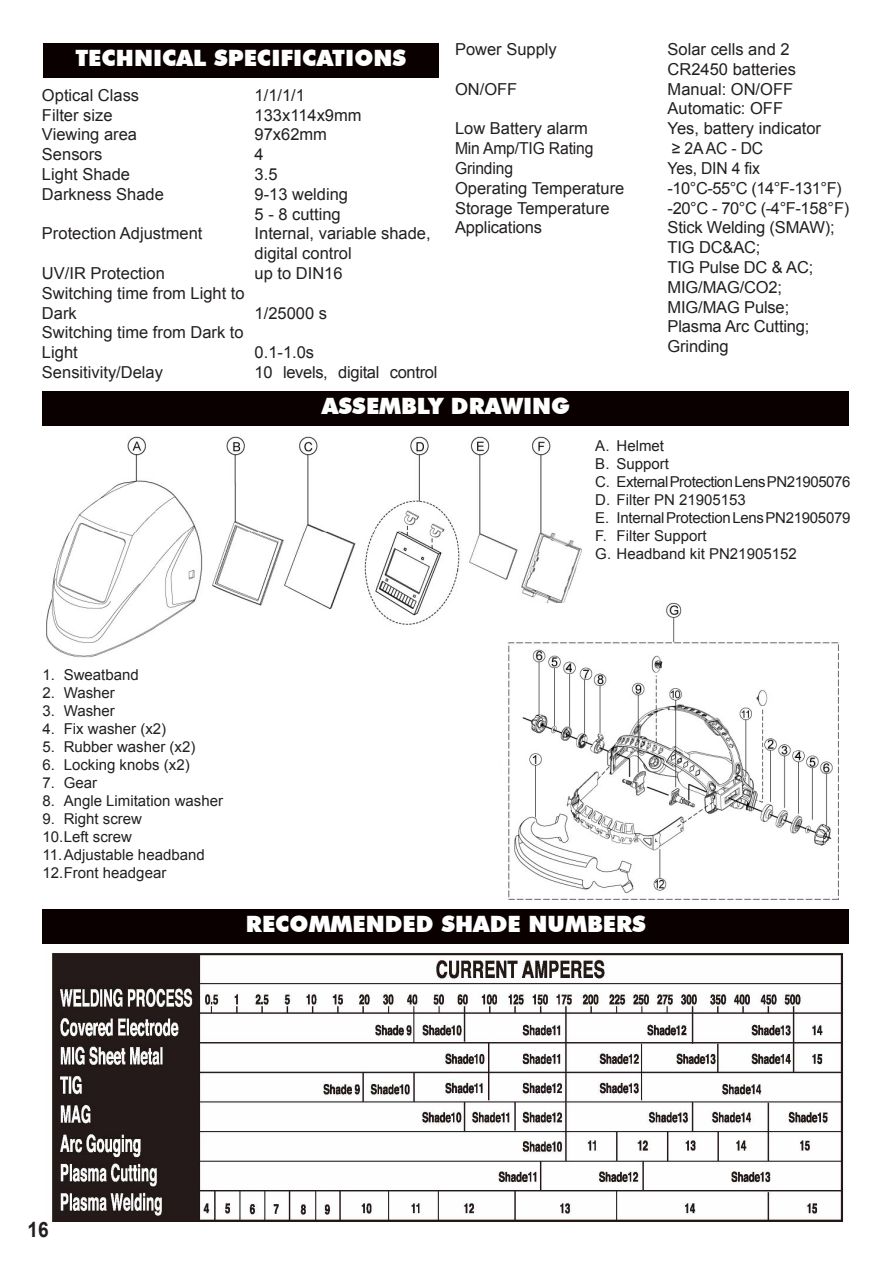
<style>
.page{position:relative;width:893px;height:1263px;background:#fff}
.page>*{position:absolute;margin:0;border:0;box-sizing:border-box;transform-origin:0 0}
.titolo_paragrafo{font:900 22.5px "Futura BT";color:#fff}
.t1{font:700 21.15px "Arial";color:#231f20;scale:.9 1}
.t2{font:16.5px/19.8px "Arial";color:#231f20}
.t3{font:16.5px "Arial";color:#231f20;scale:.95 1}
.t4{font:16.5px "Arial";letter-spacing:-.02em;color:#231f20}
.t5{font:15px/18px "Arial";color:#231f20}
.t6{font:15px "Arial";letter-spacing:-.03em;color:#231f20}
.t7{font:15px "Arial";letter-spacing:-.02em;color:#231f20}
</style>
<div class="page">
<div style="left:43px;top:909px;width:806px;height:34px;background:#0a0000"></div>
<img style="left:52px;top:952px;width:792px;height:269px">
<div style="left:43px;top:392px;width:806px;height:34px;background:#0a0000"></div>
<div style="left:43px;top:43px;width:395px;height:34px;background:#0a0000"></div>
<img style="left:47px;top:436px;width:534px;height:222px">
<img style="left:501px;top:604px;width:338px;height:296px">
<p class="titolo_paragrafo" style="left:75px;top:44px;width:332px">TECHNICAL SPECIFICATIONS</p>
<p class="t2" style="left:42px;top:85px;width:99px">Optical Class</p>
<p class="t2" style="left:255px;top:85px;width:52px">1/1/1/1</p>
<p class="t2" style="left:42px;top:105px;width:72px">Filter size</p>
<p class="t2" style="left:255px;top:105px;width:108px">133x114x9mm</p>
<p class="t2" style="left:42px;top:125px;width:97px">Viewing area</p>
<p class="t2" style="left:255px;top:125px;width:74px">97x62mm</p>
<p class="t2" style="left:42px;top:145px;width:62px">Sensors</p>
<p class="t2" style="left:255px;top:145px;width:11px">4</p>
<p class="t2" style="left:42px;top:164px;width:90px">Light Shade</p>
<p class="t2" style="left:255px;top:164px;width:24px">3.5</p>
<p class="t2" style="left:42px;top:184px;width:123px">Darkness Shade</p>
<p class="t2" style="left:255px;top:184px;width:95px">9-13 welding</p>
<p class="t2" style="left:255px;top:204px;width:88px">5 - 8 cutting</p>
<p class="t2" style="left:42px;top:224px;width:162px">Protection Adjustment</p>
<p class="t2" style="left:255px;top:224px;width:178px">Internal, variable shade,</p>
<p class="t2" style="left:255px;top:244px;width:99px">digital control</p>
<p class="t2" style="left:42px;top:263px;width:124px">UV/IR Protection</p>
<p class="t2" style="left:255px;top:263px;width:90px">up to DIN16</p>
<p class="t2" style="left:42px;top:283px;width:204px">Switching time from Light to</p>
<p class="t2" style="left:42px;top:303px;width:36px">Dark</p>
<p class="t2" style="left:255px;top:303px;width:74px">1/25000 s</p>
<p class="t2" style="left:42px;top:323px;width:203px">Switching time from Dark to</p>
<p class="t2" style="left:42px;top:343px;width:37px">Light</p>
<p class="t2" style="left:255px;top:343px;width:61px">0.1-1.0s</p>
<p class="t2" style="left:42px;top:362px;width:123px">Sensitivity/Delay</p>
<p class="t4" style="left:255px;top:361px;width:184px">10 levels, digital control</p>
<p class="t2" style="left:455px;top:40px;width:103px">Power Supply</p>
<p class="t2" style="left:668px;top:40px;width:130px">Solar cells and 2<br>CR2450 batteries</p>
<p class="t2" style="left:455px;top:79px;width:64px">ON/OFF</p>
<p class="t2" style="left:668px;top:79px;width:127px">Manual: ON/OFF<br>Automatic: OFF</p>
<p class="t2" style="left:455px;top:119px;width:134px">Low Battery alarm</p>
<p class="t2" style="left:668px;top:119px;width:155px">Yes, battery indicator</p>
<p class="t3" style="left:455px;top:137px;width:147px">Min Amp/TIG Rating</p>
<p class="t3" style="left:672px;top:137px;width:98px">≥ 2A AC - DC</p>
<p class="t3" style="left:455px;top:157px;width:63px">Grinding</p>
<p class="t3" style="left:668px;top:157px;width:99px">Yes, DIN 4 fix</p>
<p class="t2" style="left:455px;top:178px;width:171px">Operating Temperature</p>
<p class="t2" style="left:668px;top:178px;width:176px">-10°C-55°C (14°F-131°F)</p>
<p class="t2" style="left:455px;top:198px;width:156px">Storage Temperature</p>
<p class="t2" style="left:668px;top:198px;width:183px">-20°C - 70°C (-4°F-158°F)</p>
<p class="t2" style="left:455px;top:218px;width:89px">Applications</p>
<p class="t2" style="left:668px;top:218px;width:169px">Stick Welding (SMAW);<br>TIG DC&amp;AC;<br>TIG Pulse DC &amp; AC;<br>MIG/MAG/CO2;<br>MIG/MAG Pulse;<br>Plasma Arc Cutting;<br>Grinding</p>
<p class="titolo_paragrafo" style="left:322px;top:393px;width:249px">ASSEMBLY DRAWING</p>
<p class="t5" style="left:595px;top:437px;width:70px">A. Helmet</p>
<p class="t5" style="left:595px;top:455px;width:75px">B. Support</p>
<p class="t6" style="left:595px;top:472px;width:257px">C. External Protection Lens PN21905076</p>
<p class="t5" style="left:595px;top:491px;width:152px">D. Filter PN 21905153</p>
<p class="t7" style="left:595px;top:508px;width:257px">E. Internal Protection Lens PN21905079</p>
<p class="t5" style="left:595px;top:527px;width:113px">F. Filter Support</p>
<p class="t5" style="left:595px;top:545px;width:203px">G. Headband kit PN21905152</p>
<p class="t5" style="left:43px;top:666px;width:98px">1. Sweatband</p>
<p class="t5" style="left:43px;top:684px;width:74px">2. Washer</p>
<p class="t5" style="left:43px;top:702px;width:74px">3. Washer</p>
<p class="t5" style="left:43px;top:720px;width:125px">4. Fix washer (x2)</p>
<p class="t5" style="left:43px;top:738px;width:154px">5. Rubber washer (x2)</p>
<p class="t5" style="left:43px;top:756px;width:149px">6. Locking knobs (x2)</p>
<p class="t5" style="left:43px;top:774px;width:56px">7. Gear</p>
<p class="t5" style="left:43px;top:792px;width:182px">8. Angle Limitation washer</p>
<p class="t5" style="left:43px;top:810px;width:164px">9. Right screw<br>10.Left screw<br>11.Adjustable headband<br>12.Front headgear</p>
<p class="titolo_paragrafo" style="left:246px;top:910px;width:402px">RECOMMENDED SHADE NUMBERS</p>
<p class="t1" style="left:28px;top:1215px;width:25px">16</p>
</div>
